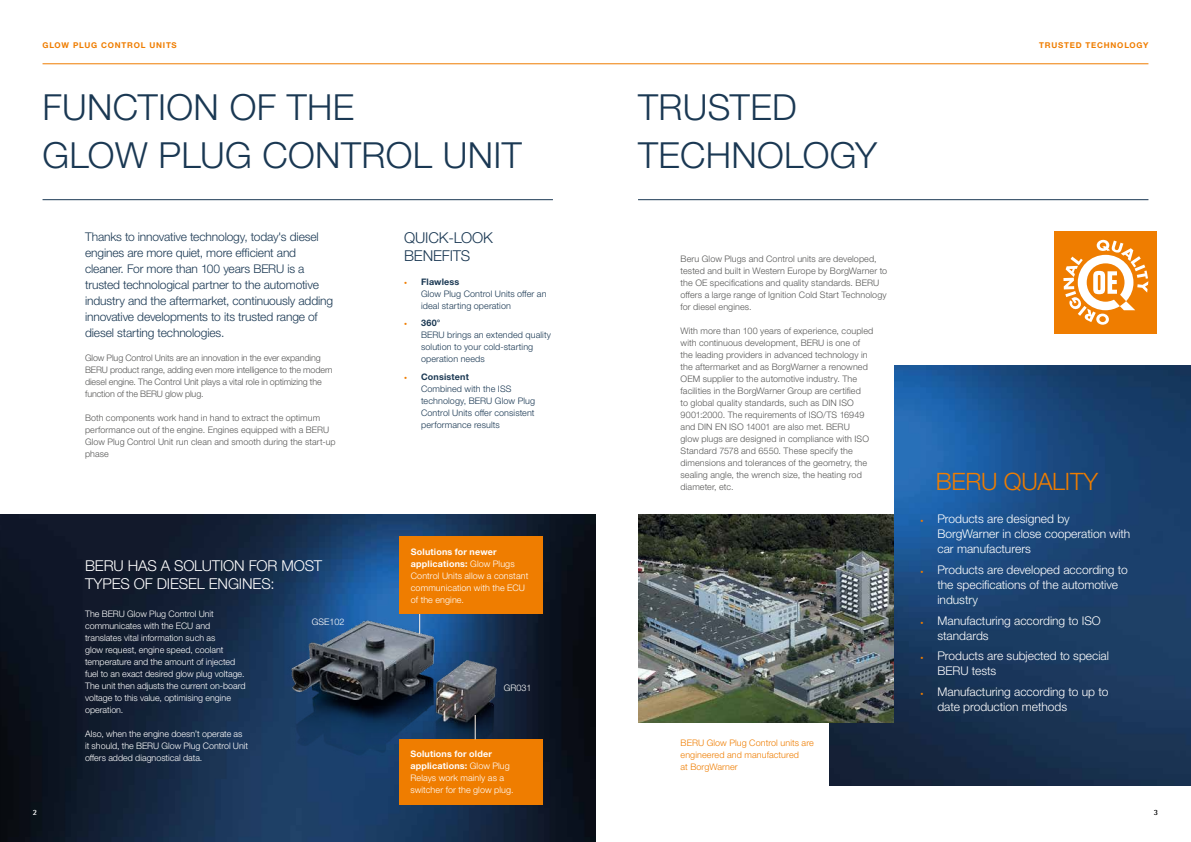
<style>
.page{position:relative;width:1191px;height:842px;background:#fff}
.page>*{position:absolute;margin:0;border:0;box-sizing:border-box;transform-origin:0 0}
.t1{font:300 36px/48px "Helvetica Neue LTW1 G";letter-spacing:.01em;color:#1a3853}
.t2{font:300 24px "Helvetica Neue LTW1 G";letter-spacing:-.01em;color:#ef7d00}
.t3{font:300 15px/18px "Helvetica Neue LTW1 G";letter-spacing:-.01em;color:#fff}
.t4{font:300 15px/18px "Helvetica Neue LTW1 G";letter-spacing:-.01em;color:#1a3853}
.t5{font:300 12px/15px "Helvetica Neue LTW1 G";color:#fff}
.t6{font:300 12px/16px "Helvetica Neue LTW1 G";letter-spacing:-.01em;color:#1a3853}
.t7{font:300 9px/12px "Helvetica Neue LTW1 G";letter-spacing:.01em;color:#575756}
.t8{font:300 9px/12px "Helvetica Neue LTW1 G";color:#fff}
.t9{font:300 9px/12px "Helvetica Neue LTW1 G";letter-spacing:.01em;color:#1a3853}
.t10{font:300 9px/12px "Helvetica Neue LTW1 G";letter-spacing:-.01em;color:#575756}
.t11{font:300 9px/12px "Helvetica Neue LTW1 G";letter-spacing:.01em;color:#ef7d00}
.t12{font:700 8px "Helvetica Neue LTW1 G";letter-spacing:.1em;color:#ef7d00}
.t13{font:700 8px "Rotis Semi Sans Std";color:#fff}
.t14{font:700 8px "Rotis Semi Sans Std";color:#000}
.s1{font-size:6px;color:#ef7d00}
.s2{font-weight:700}
</style>
<div class="page">
<img style="left:0;top:515px;width:595px;height:327px">
<img style="left:829px;top:366px;width:362px;height:419px">
<hr style="left:43px;top:63px;width:1105px;height:1px;background:#ef7d00">
<hr style="left:638px;top:199px;width:510px;height:1px;background:#1a3853">
<hr style="left:43px;top:199px;width:510px;height:1px;background:#1a3853">
<div style="left:638px;top:298px;width:255px;height:225px;background:#fff"></div>
<img style="left:258px;top:533px;width:267px;height:267px">
<img style="left:638px;top:515px;width:255px;height:207px">
<svg style="left:1055px;top:231px;width:101px;height:102px"></svg>
<div style="left:1099px;top:316px;width:7px;height:6px;background:#ef7d00;border-radius:3px"></div>
<div style="left:399px;top:739px;width:144px;height:65px;background:#ef7d00"></div>
<svg style="left:419px;top:614px;width:1px;height:20px"></svg>
<svg style="left:475px;top:715px;width:1px;height:24px"></svg>
<div style="left:399px;top:537px;width:144px;height:77px;background:#ef7d00"></div>
<p class="t12" style="left:43px;top:40px;width:136px">GLOW PLUG CONTROL UNITS</p>
<p class="t12" style="left:1039px;top:40px;width:111px">TRUSTED TECHNOLOGY</p>
<h1 class="t1" style="left:43px;top:83px;width:481px">FUNCTION OF THE<br>GLOW PLUG CONTROL UNIT</h1>
<h1 class="t1" style="left:638px;top:83px;width:240px">TRUSTED<br>TECHNOLOGY</h1>
<p class="t6" style="left:85px;top:229px;width:249px">Thanks to innovative technology, today's diesel engines are more quiet, more efficient and cleaner. For more than 100 years BERU is a trusted technological partner to the automotive industry and the aftermarket, continuously adding innovative developments to its trusted range of diesel starting technologies.</p>
<p class="t10" style="left:85px;top:352px;width:249px">Glow Plug Control Units are an innovation in the ever expanding BERU product range, adding even more intelligence to the modern diesel engine. The Control Unit plays a vital role in optimizing the function of the BERU glow plug.</p>
<p class="t7" style="left:85px;top:412px;width:252px">Both components work hand in hand to extract the optimum performance out of the engine. Engines equipped with a BERU Glow Plug Control Unit run clean and smooth during the start-up phase</p>
<h3 class="t3" style="left:85px;top:556px;width:238px">BERU HAS A SOLUTION FOR MOST<br>TYPES OF DIESEL ENGINES:</h3>
<p class="t8" style="left:85px;top:607px;width:162px">The BERU Glow Plug Control Unit communicates with the ECU and translates vital information such as<br>glow request, engine speed, coolant temperature and the amount of injected fuel to an exact desired glow plug voltage.<br>The unit then adjusts the current on-board voltage to this value, optimising engine operation.</p>
<p class="t8" style="left:85px;top:727px;width:165px">Also, when the engine doesn’t operate as it should, the BERU Glow Plug Control Unit offers added diagnostical data.</p>
<p class="t8" style="left:312px;top:616px;width:34px">GSE102</p>
<h3 class="t4" style="left:404px;top:229px;width:90px">QUICK-LOOK<br>BENEFITS</h3>
<p class="t9" style="left:421px;top:275px;width:127px;text-indent:-17px"><span class="s1">•</span> <span class="s2">Flawless<br></span>Glow Plug Control Units offer an ideal starting operation</p>
<p class="t9" style="left:421px;top:317px;width:131px;text-indent:-17px"><span class="s1">•</span> <span class="s2">360°<br></span>BERU brings an extended quality solution to your cold-starting operation needs</p>
<p class="t9" style="left:421px;top:371px;width:115px;text-indent:-17px"><span class="s1">•</span> <span class="s2">Consistent<br></span>Combined with the ISS technology, BERU Glow Plug<br>Control Units offer consistent performance results</p>
<p class="t8" style="left:411px;top:545px;width:119px"><span class="s2">Solutions for newer applications:</span> Glow Plugs<br>Control Units allow a constant communication with the ECU of the engine.</p>
<p class="t8" style="left:504px;top:682px;width:29px">GR031</p>
<p class="t8" style="left:410px;top:748px;width:105px"><span class="s2">Solutions for older applications:</span> Glow Plug<br>Relays work mainly as a switcher for the glow plug.</p>
<p class="t7" style="left:680px;top:253px;width:208px">Beru Glow Plugs and Control units are developed, tested and built in Western Europe by BorgWarner to the OE specifications and quality standards. BERU offers a large range of Ignition Cold Start Technology for diesel engines.</p>
<p class="t7" style="left:680px;top:325px;width:194px">With more than 100 years of experience, coupled with continuous development, BERU is one of the leading providers in advanced technology in the aftermarket and as BorgWarner a renowned OEM supplier to the automotive industry. The facilities in the BorgWarner Group are certified<br>to global quality standards, such as DIN ISO 9001:2000. The requirements of ISO/TS 16949 and DIN EN ISO 14001 are also met. BERU<br>glow plugs are designed in compliance with ISO Standard 7578 and 6550. These specify the dimensions and tolerances of the geometry, the sealing angle, the wrench size, the heating rod diameter, etc.</p>
<p class="t11" style="left:680px;top:736px;width:135px">BERU Glow Plug Control units are engineered and manufactured<br>at BorgWarner</p>
<h2 class="t2" style="left:935px;top:467px;width:164px">BERU QUALITY</h2>
<h3 class="t5" style="left:937px;top:511px;width:194px;text-indent:-17px"><span class="s1">•</span> Products are designed by<br>BorgWarner in close cooperation with car manufacturers</h3>
<h3 class="t5" style="left:937px;top:562px;width:192px;text-indent:-17px"><span class="s1">•</span> Products are developed according to the specifications of the automotive industry</h3>
<h3 class="t5" style="left:937px;top:613px;width:165px;text-indent:-17px"><span class="s1">•</span> Manufacturing according to ISO standards</h3>
<h3 class="t5" style="left:937px;top:648px;width:173px;text-indent:-17px"><span class="s1">•</span> Products are subjected to special<br>BERU tests</h3>
<h3 class="t5" style="left:937px;top:684px;width:172px;text-indent:-17px"><span class="s1">•</span> Manufacturing according to up to date production methods</h3>
<p class="t13" style="left:33px;top:807px;width:6px">2</p>
<p class="t14" style="left:1153px;top:807px;width:6px">3</p>
</div>
